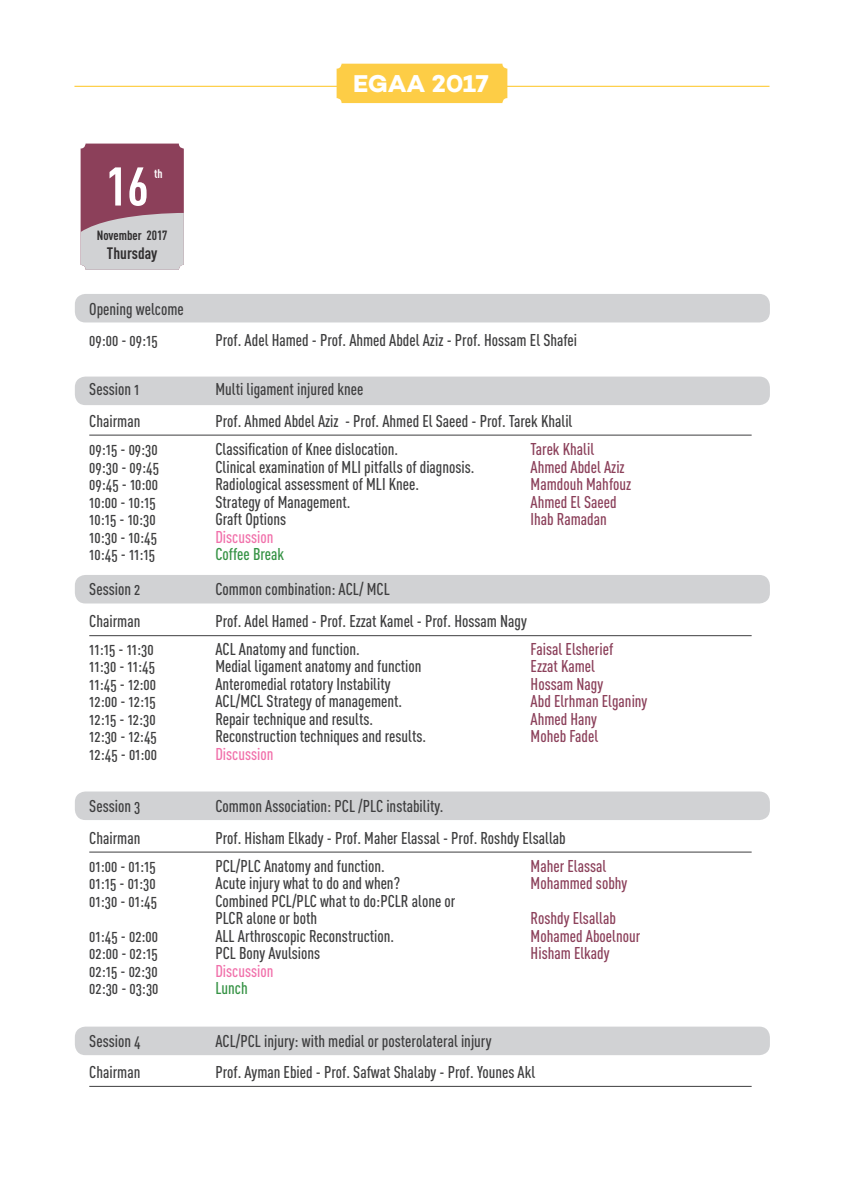
<style>
.page{position:relative;width:844px;height:1191px;background:#fff}
.page>*{position:absolute;margin:0;border:0;box-sizing:border-box;transform-origin:0 0}
.t1{font:700 53.55px "DIN Cond";color:#fff}
.t2{font:24.68px "Campton Bold DEMO";letter-spacing:-.01em;color:#fff}
.t3{font:16.8px "DIN Cond Medium Alternate";color:#3e3e3f}
.t4{font:16.8px "DIN Cond Medium Alternate";color:#8b405a}
.t5{font:16.8px "DIN Cond Medium Alternate";color:#f171ab}
.t6{font:16.8px "DIN Cond Medium Alternate";color:#359244}
.t7{font:700 16.28px "DIN Cond";color:#312f30}
.t8{font:700 13.3px "DIN Cond";color:#312f30}
.t9{font:700 12.25px "DIN Cond";color:#fff}
</style>
<div class="page">
<hr style="left:74px;top:86px;width:695px;height:1px;background:#fec41f">
<div style="left:336px;top:64px;width:171px;height:39px;background:#fdcd46;border-radius:5px"></div>
<div style="left:81px;top:144px;width:103px;height:126px;background:#8c405a;border-radius:5px"></div>
<svg style="left:81px;top:210px;width:103px;height:60px"></svg>
<div style="left:75px;top:294px;width:694px;height:28px;background:#d1d2d4;border-radius:11px"></div>
<div style="left:75px;top:376px;width:694px;height:29px;background:#d1d2d4;border-radius:11px"></div>
<div style="left:75px;top:575px;width:694px;height:28px;background:#d1d2d4;border-radius:11px"></div>
<div style="left:75px;top:791px;width:694px;height:29px;background:#d1d2d4;border-radius:11px"></div>
<div style="left:75px;top:1026px;width:694px;height:29px;background:#d1d2d4;border-radius:11px"></div>
<hr style="left:89px;top:435px;width:662px;height:1px;background:#3e3e3f">
<hr style="left:89px;top:635px;width:662px;height:1px;background:#3e3e3f">
<hr style="left:89px;top:851px;width:662px;height:1px;background:#3e3e3f">
<hr style="left:89px;top:1086px;width:662px;height:1px;background:#3e3e3f">
<p class="t1" style="left:106px;top:154px;width:44px">16</p>
<p class="t9" style="left:154px;top:166px;width:10px">th</p>
<p class="t8" style="left:97px;top:227px;width:72px">November 2017</p>
<p class="t7" style="left:107px;top:244px;width:52px">Thursday</p>
<h2 class="t2" style="left:353px;top:70px;width:137px">EGAA 2017</h2>
<p class="t3" style="left:89px;top:299px;width:96px">Opening welcome</p>
<p class="t3" style="left:89px;top:330px;width:70px">09:00 - 09:15</p>
<p class="t3" style="left:215px;top:330px;width:363px">Prof. Adel Hamed - Prof. Ahmed Abdel Aziz - Prof. Hossam El Shafei</p>
<p class="t3" style="left:89px;top:379px;width:52px">Session 1</p>
<p class="t3" style="left:215px;top:379px;width:149px">Multi ligament injured knee</p>
<p class="t3" style="left:89px;top:411px;width:53px">Chairman</p>
<p class="t3" style="left:215px;top:411px;width:358px">Prof. Ahmed Abdel Aziz - Prof. Ahmed El Saeed - Prof. Tarek Khalil</p>
<p class="t3" style="left:89px;top:439px;width:70px">09:15 - 09:30</p>
<p class="t3" style="left:215px;top:439px;width:184px">Classification of Knee dislocation.</p>
<p class="t4" style="left:530px;top:439px;width:65px">Tarek Khalil</p>
<p class="t3" style="left:89px;top:456px;width:71px">09:30 - 09:45</p>
<p class="t3" style="left:215px;top:456px;width:260px">Clinical examination of MLI pitfalls of diagnosis.</p>
<p class="t4" style="left:530px;top:456px;width:95px">Ahmed Abdel Aziz</p>
<p class="t3" style="left:89px;top:474px;width:70px">09:45 - 10:00</p>
<p class="t3" style="left:215px;top:474px;width:205px">Radiological assessment of MLI Knee.</p>
<p class="t4" style="left:530px;top:474px;width:102px">Mamdouh Mahfouz</p>
<p class="t3" style="left:89px;top:491px;width:68px">10:00 - 10:15</p>
<p class="t3" style="left:215px;top:491px;width:137px">Strategy of Management.</p>
<p class="t4" style="left:530px;top:491px;width:87px">Ahmed El Saeed</p>
<p class="t3" style="left:89px;top:509px;width:68px">10:15 - 10:30</p>
<p class="t3" style="left:215px;top:509px;width:72px">Graft Options</p>
<p class="t4" style="left:530px;top:509px;width:78px">Ihab Ramadan</p>
<p class="t3" style="left:89px;top:526px;width:69px">10:30 - 10:45</p>
<p class="t5" style="left:215px;top:526px;width:60px">Discussion</p>
<p class="t3" style="left:89px;top:544px;width:67px">10:45 - 11:15</p>
<p class="t6" style="left:215px;top:544px;width:70px">Coffee Break</p>
<p class="t3" style="left:89px;top:579px;width:53px">Session 2</p>
<p class="t3" style="left:215px;top:579px;width:176px">Common combination: ACL/ MCL</p>
<p class="t3" style="left:89px;top:610px;width:53px">Chairman</p>
<p class="t3" style="left:215px;top:610px;width:313px">Prof. Adel Hamed - Prof. Ezzat Kamel - Prof. Hossam Nagy</p>
<p class="t3" style="left:89px;top:638px;width:66px">11:15 - 11:30</p>
<p class="t3" style="left:215px;top:638px;width:146px">ACL Anatomy and function.</p>
<p class="t4" style="left:530px;top:638px;width:84px">Faisal Elsherief</p>
<p class="t3" style="left:89px;top:656px;width:67px">11:30 - 11:45</p>
<p class="t3" style="left:215px;top:656px;width:207px">Medial ligament anatomy and function</p>
<p class="t4" style="left:530px;top:656px;width:66px">Ezzat Kamel</p>
<p class="t3" style="left:89px;top:673px;width:68px">11:45 - 12:00</p>
<p class="t3" style="left:215px;top:673px;width:177px">Anteromedial rotatory Instability</p>
<p class="t4" style="left:530px;top:673px;width:74px">Hossam Nagy</p>
<p class="t3" style="left:89px;top:691px;width:68px">12:00 - 12:15</p>
<p class="t3" style="left:215px;top:691px;width:188px">ACL/MCL Strategy of management.</p>
<p class="t4" style="left:530px;top:691px;width:118px">Abd Elrhman Elganiny</p>
<p class="t3" style="left:89px;top:708px;width:68px">12:15 - 12:30</p>
<p class="t3" style="left:215px;top:708px;width:159px">Repair technique and results.</p>
<p class="t4" style="left:530px;top:708px;width:68px">Ahmed Hany</p>
<p class="t3" style="left:89px;top:726px;width:69px">12:30 - 12:45</p>
<p class="t3" style="left:215px;top:726px;width:212px">Reconstruction techniques and results.</p>
<p class="t4" style="left:530px;top:726px;width:69px">Moheb Fadel</p>
<p class="t3" style="left:89px;top:743px;width:69px">12:45 - 01:00</p>
<p class="t5" style="left:215px;top:743px;width:60px">Discussion</p>
<p class="t3" style="left:89px;top:796px;width:53px">Session 3</p>
<p class="t3" style="left:215px;top:796px;width:229px">Common Association: PCL /PLC instability.</p>
<p class="t3" style="left:89px;top:827px;width:53px">Chairman</p>
<p class="t3" style="left:215px;top:827px;width:352px">Prof. Hisham Elkady - Prof. Maher Elassal - Prof. Roshdy Elsallab</p>
<p class="t3" style="left:89px;top:855px;width:68px">01:00 - 01:15</p>
<p class="t3" style="left:215px;top:855px;width:171px">PCL/PLC Anatomy and function.</p>
<p class="t4" style="left:530px;top:855px;width:77px">Maher Elassal</p>
<p class="t3" style="left:89px;top:873px;width:68px">01:15 - 01:30</p>
<p class="t3" style="left:215px;top:873px;width:186px">Acute injury what to do and when?</p>
<p class="t4" style="left:530px;top:873px;width:98px">Mohammed sobhy</p>
<p class="t3" style="left:89px;top:890px;width:69px">01:30 - 01:45</p>
<p class="t3" style="left:215px;top:890px;width:241px">Combined PCL/PLC what to do:PCLR alone or</p>
<p class="t3" style="left:215px;top:908px;width:103px">PLCR alone or both</p>
<p class="t4" style="left:530px;top:908px;width:87px">Roshdy Elsallab</p>
<p class="t3" style="left:89px;top:925px;width:70px">01:45 - 02:00</p>
<p class="t3" style="left:215px;top:925px;width:180px">ALL Arthroscopic Reconstruction.</p>
<p class="t4" style="left:530px;top:925px;width:111px">Mohamed Aboelnour</p>
<p class="t3" style="left:89px;top:943px;width:70px">02:00 - 02:15</p>
<p class="t3" style="left:215px;top:943px;width:106px">PCL Bony Avulsions</p>
<p class="t4" style="left:530px;top:943px;width:80px">Hisham Elkady</p>
<p class="t3" style="left:89px;top:960px;width:70px">02:15 - 02:30</p>
<p class="t5" style="left:215px;top:960px;width:60px">Discussion</p>
<p class="t3" style="left:89px;top:978px;width:71px">02:30 - 03:30</p>
<p class="t6" style="left:215px;top:978px;width:34px">Lunch</p>
<p class="t3" style="left:89px;top:1030px;width:53px">Session 4</p>
<p class="t3" style="left:215px;top:1030px;width:278px">ACL/PCL injury: with medial or posterolateral injury</p>
<p class="t3" style="left:89px;top:1062px;width:53px">Chairman</p>
<p class="t3" style="left:215px;top:1062px;width:321px">Prof. Ayman Ebied - Prof. Safwat Shalaby - Prof. Younes Akl</p>
</div>
